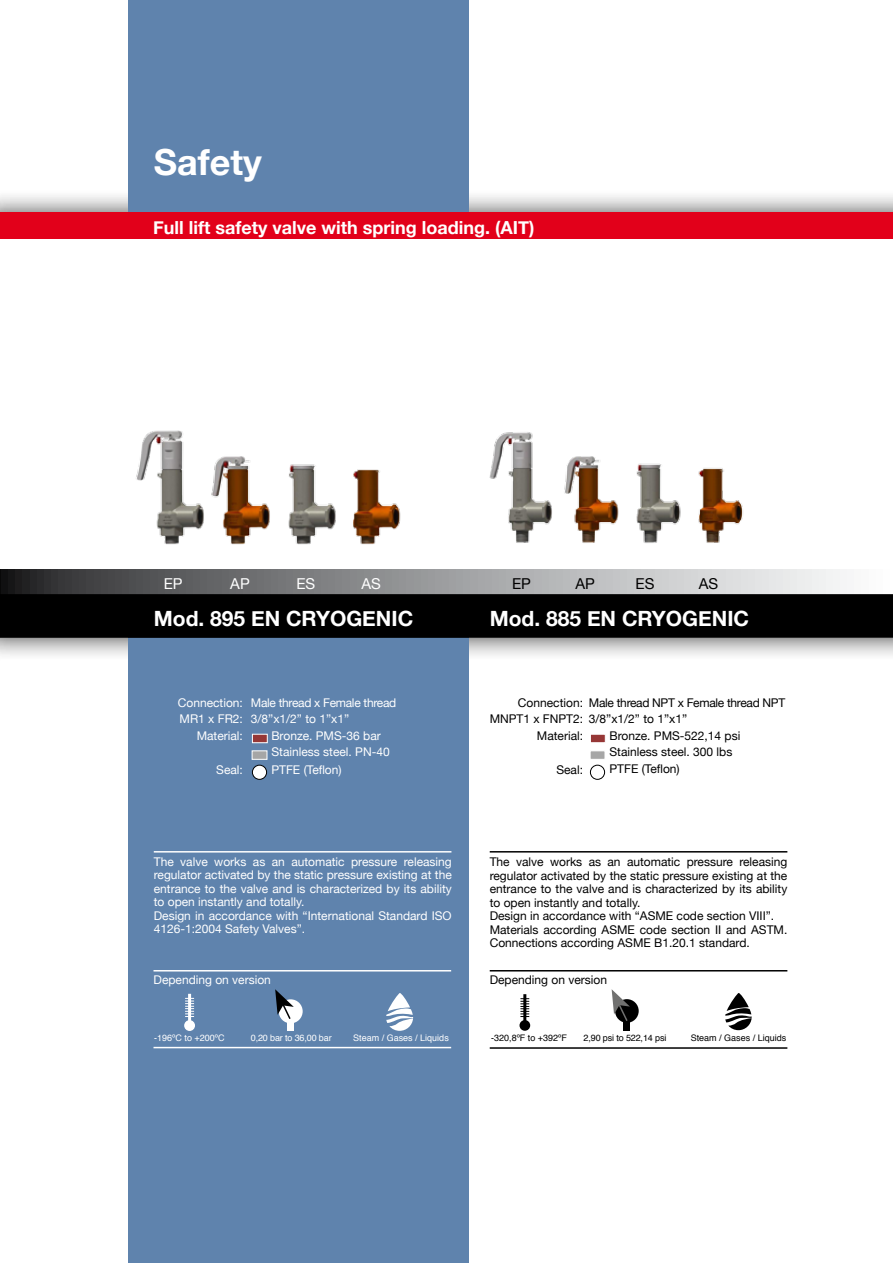
<style>
.page{position:relative;width:893px;height:1263px;background:#fff}
.page>*{position:absolute;margin:0;border:0;box-sizing:border-box;transform-origin:0 0}
.t1{font:700 36px "Helvetica Neue";color:#fff}
.t2{font:700 21px "Helvetica Neue";color:#fff}
.t3{font:700 18px "Helvetica Neue";color:#fff}
.t4{font:15px "Helvetica Neue";color:#fff}
.t5{font:15px "Helvetica Neue";color:#000}
.t6{font:12px/13.5px "Helvetica Neue";color:#000}
.t7{font:12px/13.5px "Helvetica Neue";color:#fff}
.t8{font:12px/16.5px "Helvetica Neue";letter-spacing:-.025em;color:#000}
.t9{font:12px/16.5px "Helvetica Neue";letter-spacing:-.025em;color:#fff}
.t10{font:9px "Helvetica";color:#000}
.t11{font:9px "Helvetica";color:#fff}
</style>
<div class="page">
<div style="left:0;top:189px;width:893px;height:473px;background:#000;opacity:.75"></div>
<div style="left:0;top:213px;width:893px;height:425px;background:#fff"></div>
<div style="left:128px;top:0;width:340px;height:1263px;background:#5f83ad"></div>
<div style="left:0;top:213px;width:850px;height:418px;background:#fff"></div>
<div style="left:0;top:213px;width:893px;height:26px;background:#e2001a"></div>
<svg style="left:0;top:570px;width:840px;height:24px;background:#929394"></svg>
<div style="left:0;top:594px;width:893px;height:44px;background:#000"></div>
<div style="left:287px;top:1022px;width:7px;height:9px;background:#fff"></div>
<hr style="left:153px;top:1047px;width:298px;height:1px;background:#fff">
<hr style="left:154px;top:851px;width:297px;height:1px;background:#fff">
<hr style="left:490px;top:851px;width:297px;height:1px;background:#000">
<hr style="left:153px;top:970px;width:298px;height:1px;background:#fff">
<hr style="left:490px;top:970px;width:297px;height:1px;background:#000">
<hr style="left:490px;top:1047px;width:297px;height:2px;background:#000">
<div style="left:184px;top:1020px;width:11px;height:11px;background:#fff;border-radius:50%"></div>
<svg style="left:185px;top:998px;width:9px;height:19px"></svg>
<hr style="left:188px;top:994px;width:3px;height:30px;background:#fff">
<div style="left:279px;top:999px;width:24px;height:24px;background:#fff;border-radius:50%"></div>
<svg style="left:386px;top:993px;width:27px;height:38px"></svg>
<div style="left:519px;top:1020px;width:11px;height:11px;background:#000;border-radius:50%"></div>
<hr style="left:523px;top:994px;width:3px;height:30px;background:#000">
<svg style="left:520px;top:998px;width:9px;height:19px"></svg>
<div style="left:615px;top:999px;width:24px;height:24px;background:#000;border-radius:50%"></div>
<div style="left:623px;top:1022px;width:7px;height:8px;background:#000"></div>
<svg style="left:612px;top:989px;width:18px;height:33px"></svg>
<svg style="left:725px;top:993px;width:27px;height:37px"></svg>
<div style="left:252px;top:750px;width:15px;height:10px;background:#a6a6a6;border:1px solid #fff"></div>
<div style="left:590px;top:750px;width:15px;height:10px;background:#a6a6a6;border:1px solid #fff"></div>
<div style="left:252px;top:734px;width:16px;height:9px;background:#963736;border:1px solid #fff"></div>
<div style="left:590px;top:734px;width:16px;height:9px;background:#963736;border:1px solid #fff"></div>
<div style="left:252px;top:765px;width:15px;height:14px;background:#fff;border-radius:50%"></div>
<div style="left:252px;top:765px;width:15px;height:15px;border:1px solid #000;border-radius:50%"></div>
<div style="left:590px;top:765px;width:15px;height:15px;border:1px solid #000;border-radius:50%"></div>
<svg style="left:275px;top:989px;width:19px;height:32px"></svg>
<img style="left:136px;top:430px;width:265px;height:115px">
<img style="left:489px;top:432px;width:254px;height:111px">
<h1 class="t1" style="left:154px;top:140px;width:110px">Safety</h1>
<h3 class="t3" style="left:153px;top:217px;width:383px">Full lift safety valve with spring loading. (AIT)</h3>
<p class="t4" style="left:164px;top:575px;width:20px">EP</p>
<p class="t4" style="left:230px;top:575px;width:21px">AP</p>
<p class="t4" style="left:296px;top:575px;width:20px">ES</p>
<p class="t4" style="left:361px;top:575px;width:21px">AS</p>
<p class="t5" style="left:512px;top:575px;width:20px">EP</p>
<p class="t5" style="left:575px;top:575px;width:21px">AP</p>
<p class="t5" style="left:636px;top:575px;width:20px">ES</p>
<p class="t5" style="left:699px;top:575px;width:21px">AS</p>
<h2 class="t2" style="left:154px;top:606px;width:261px">Mod. 895 EN CRYOGENIC</h2>
<h2 class="t2" style="left:490px;top:606px;width:261px">Mod. 885 EN CRYOGENIC</h2>
<p class="t7" style="left:178px;top:694px;width:67px;line-height:16.5px;text-align:right">Connection:<br>MR1 x FR2:<br>Material:</p>
<p class="t6" style="left:490px;top:694px;width:95px;line-height:16.5px;text-align:right">Connection:<br>MNPT1 x FNPT2:<br>Material:</p>
<p class="t9" style="left:251px;top:694px;width:147px">Male thread x Female thread<br>3/8”x1/2” to 1”x1”</p>
<p class="t8" style="left:589px;top:694px;width:198px">Male thread NPT x Female thread NPT<br>3/8”x1/2” to 1”x1”</p>
<p class="t7" style="left:271px;top:727px;width:120px;line-height:16.5px">Bronze. PMS-36 bar<br>Stainless steel. PN-40</p>
<p class="t7" style="left:271px;top:763px;width:72px">PTFE (Teflon)</p>
<p class="t6" style="left:609px;top:727px;width:132px;line-height:16.5px">Bronze. PMS-522,14 psi<br>Stainless steel. 300 lbs<br>PTFE (Teflon)</p>
<p class="t7" style="left:216px;top:762px;width:28px">Seal:</p>
<p class="t6" style="left:556px;top:762px;width:28px">Seal:</p>
<p class="t7" style="left:154px;top:855px;width:300px">The valve works as an automatic pressure releasing regulator activated by the static pressure existing at the entrance to the valve and is characterized by its ability to open instantly and totally.<br>Design in accordance with “International Standard ISO 4126-1:2004 Safety Valves”.</p>
<p class="t6" style="left:490px;top:855px;width:299px">The valve works as an automatic pressure releasing regulator activated by the static pressure existing at the entrance to the valve and is characterized by its ability to open instantly and totally.<br>Design in accordance with “ASME code section VIII”.<br>Materials according ASME code section II and ASTM.<br>Connections according ASME B1.20.1 standard.</p>
<p class="t7" style="left:154px;top:972px;width:119px">Depending on version</p>
<p class="t6" style="left:490px;top:972px;width:119px">Depending on version</p>
<p class="t11" style="left:154px;top:1031px;width:72px">-196ºC to +200ºC</p>
<p class="t11" style="left:251px;top:1031px;width:83px">0,20 bar to 36,00 bar</p>
<p class="t11" style="left:353px;top:1031px;width:97px">Steam / Gases / Liquids</p>
<p class="t10" style="left:491px;top:1031px;width:77px">-320,8ºF to +392ºF</p>
<p class="t10" style="left:584px;top:1031px;width:84px">2,90 psi to 522,14 psi</p>
<p class="t10" style="left:691px;top:1031px;width:97px">Steam / Gases / Liquids</p>
</div>
